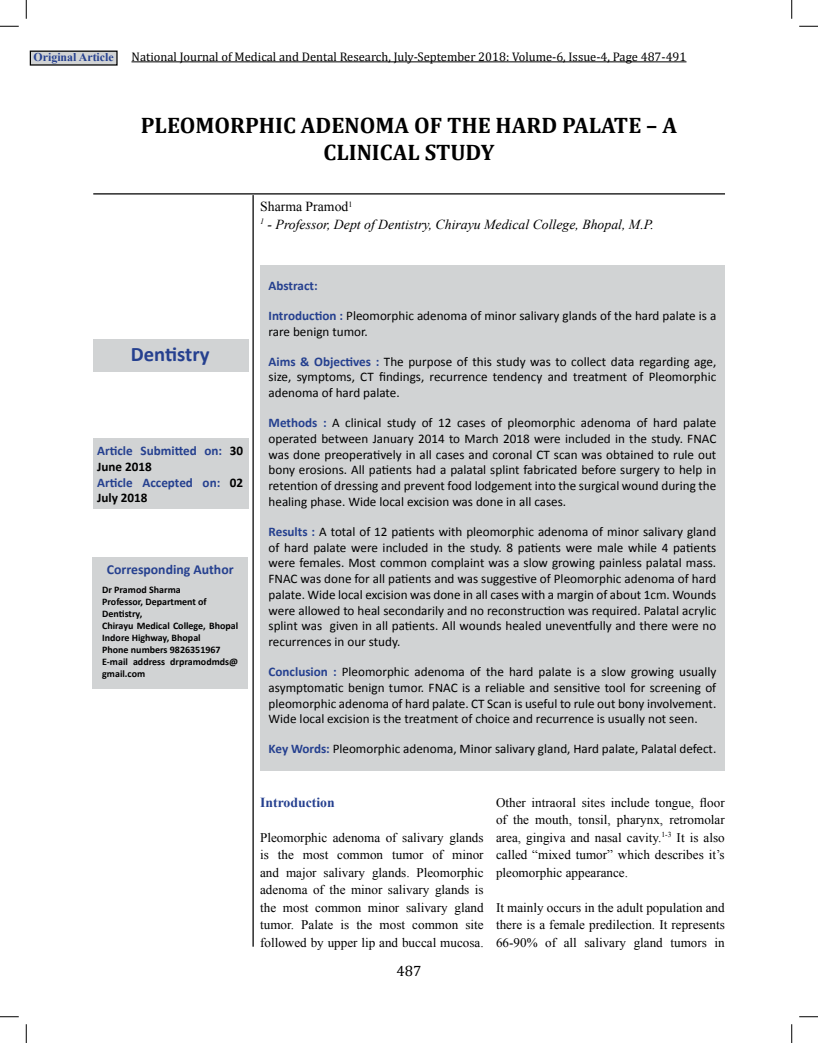
<style>
.page{position:relative;width:818px;height:1043px;background:#fff}
.page>*{position:absolute;margin:0;border:0;box-sizing:border-box;transform-origin:0 0}
.t1{font:700 22.5px/27px "Cambria";color:#000;text-align:center}
.t2{font:700 20.62px "Calibri";color:#25408f}
.t3{font:15px "Cambria";color:#000}
.t4{font:italic 13.75px/17.5px "Times New Roman";color:#000}
.t5{font:700 13.75px "Calibri";color:#25408f}
.t6{font:700 13.75px "Times New Roman";color:#25408f}
.t7{font:13.12px/15.8px "Calibri";color:#000;text-align:justify}
.t8{font:13.12px/17.5px "Times New Roman";color:#000;text-align:justify}
.t9{font:700 13.12px/15.8px "Calibri";color:#25408f}
.t10{font:12.5px "Cambria";color:#000}
.t11{font:700 11.88px "Times New Roman";color:#25408f}
.t12{font:700 10px/12px "Calibri";color:#000}
.s1{font-style:normal}
.s2{color:#000}
.s3{font-weight:700;color:#25408f}
</style>
<div class="page">
<hr style="left:131px;top:61px;width:555px;height:1px;background:#000">
<div style="left:260px;top:265px;width:464px;height:505px;background:#d1d3d4"></div>
<div style="left:93px;top:339px;width:155px;height:32px;background:#d1d3d4"></div>
<div style="left:93px;top:558px;width:155px;height:131px;background:#d1d3d4"></div>
<hr style="left:252px;top:195px;width:2px;height:751px;background:#000">
<hr style="left:93px;top:193px;width:632px;height:1px;background:#000">
<div style="left:30px;top:51px;width:87px;height:14px;background:#d1d3d4"></div>
<div style="left:30px;top:51px;width:88px;height:15px;border:1px solid #000"></div>
<div style="left:93px;top:439px;width:155px;height:70px;background:#d1d3d4"></div>
<svg style="left:0;top:25px;width:19px;height:2px"></svg>
<svg style="left:799px;top:25px;width:19px;height:2px"></svg>
<svg style="left:0;top:1016px;width:19px;height:1px"></svg>
<svg style="left:799px;top:1016px;width:19px;height:1px"></svg>
<svg style="left:25px;top:0;width:2px;height:19px"></svg>
<svg style="left:25px;top:1024px;width:2px;height:18px"></svg>
<svg style="left:791px;top:0;width:1px;height:19px"></svg>
<svg style="left:791px;top:1024px;width:1px;height:18px"></svg>
<p class="t11" style="left:34px;top:49px;width:82px">Original Article</p>
<p class="t10" style="left:131px;top:49px;width:556px">National Journal of Medical and Dental Research, July-September 2018: Volume-6, Issue-4, Page 487-491</p>
<h1 class="t1" style="left:141px;top:111px;width:538px">PLEOMORPHIC ADENOMA OF THE HARD PALATE – A<br>CLINICAL STUDY</h1>
<p class="t4" style="left:260px;top:198px;width:395px"><span class="s1">Sharma Pramod</span><sup>1<br></sup><sup>1</sup> - Professor, Dept of Dentistry, Chirayu Medical College, Bhopal, M.P.</p>
<h2 class="t2" style="left:131px;top:340px;width:80px">Dentistry</h2>
<p class="t9" style="left:97px;top:443px;width:147px">Article Submitted on: <span class="s2">30<br>June 2018<br></span>Article Accepted on: <span class="s2">02<br>July 2018</span></p>
<p class="t5" style="left:107px;top:561px;width:128px">Corresponding Author</p>
<p class="t12" style="left:102px;top:584px;width:137px">Dr Pramod Sharma<br>Professor, Department of<br>Dentistry,<br>Chirayu Medical College, Bhopal<br>Indore Highway, Bhopal<br>Phone numbers 9826351967<br>E-mail address drpramodmds@ gmail.com</p>
<p class="t9" style="left:268px;top:278px;width:51px">Abstract:</p>
<p class="t7" style="left:268px;top:308px;width:449px"><span class="s3">Introduction :</span> Pleomorphic adenoma of minor salivary glands of the hard palate is a rare benign tumor.</p>
<p class="t7" style="left:268px;top:353px;width:449px"><span class="s3">Aims &amp; Objectives :</span> The purpose of this study was to collect data regarding age, size, symptoms, CT findings, recurrence tendency and treatment of Pleomorphic adenoma of hard palate.</p>
<p class="t7" style="left:268px;top:415px;width:449px"><span class="s3">Methods :</span> A clinical study of 12 cases of pleomorphic adenoma of hard palate operated between January 2014 to March 2018 were included in the study. FNAC was done preoperatively in all cases and coronal CT scan was obtained to rule out bony erosions. All patients had a palatal splint fabricated before surgery to help in retention of dressing and prevent food lodgement into the surgical wound during the healing phase. Wide local excision was done in all cases.</p>
<p class="t7" style="left:268px;top:523px;width:449px"><span class="s3">Results :</span> A total of 12 patients with pleomorphic adenoma of minor salivary gland of hard palate were included in the study. 8 patients were male while 4 patients were females. Most common complaint was a slow growing painless palatal mass.<br>FNAC was done for all patients and was suggestive of Pleomorphic adenoma of hard palate. Wide local excision was done in all cases with a margin of about 1cm. Wounds were allowed to heal secondarily and no reconstruction was required. Palatal acrylic splint was given in all patients. All wounds healed uneventfully and there were no recurrences in our study.</p>
<p class="t7" style="left:268px;top:664px;width:449px"><span class="s3">Conclusion :</span> Pleomorphic adenoma of the hard palate is a slow growing usually asymptomatic benign tumor. FNAC is a reliable and sensitive tool for screening of pleomorphic adenoma of hard palate. CT Scan is useful to rule out bony involvement.<br>Wide local excision is the treatment of choice and recurrence is usually not seen.</p>
<p class="t7" style="left:268px;top:741px;width:449px"><span class="s3">Key Words:</span> Pleomorphic adenoma, Minor salivary gland, Hard palate, Palatal defect.</p>
<p class="t6" style="left:260px;top:792px;width:76px">Introduction</p>
<p class="t8" style="left:260px;top:828px;width:225px">Pleomorphic adenoma of salivary glands is the most common tumor of minor and major salivary glands. Pleomorphic adenoma of the minor salivary glands is the most common minor salivary gland tumor. Palate is the most common site followed by upper lip and buccal mucosa.</p>
<p class="t3" style="left:396px;top:961px;width:26px">487</p>
<p class="t8" style="left:496px;top:793px;width:230px">Other intraoral sites include tongue, floor of the mouth, tonsil, pharynx, retromolar area, gingiva and nasal cavity.<sup>1-3</sup> It is also called “mixed tumor” which describes it’s pleomorphic appearance.</p>
<p class="t8" style="left:496px;top:898px;width:230px">It mainly occurs in the adult population and there is a female predilection. It represents 66-90% of all salivary gland tumors in</p>
</div>
